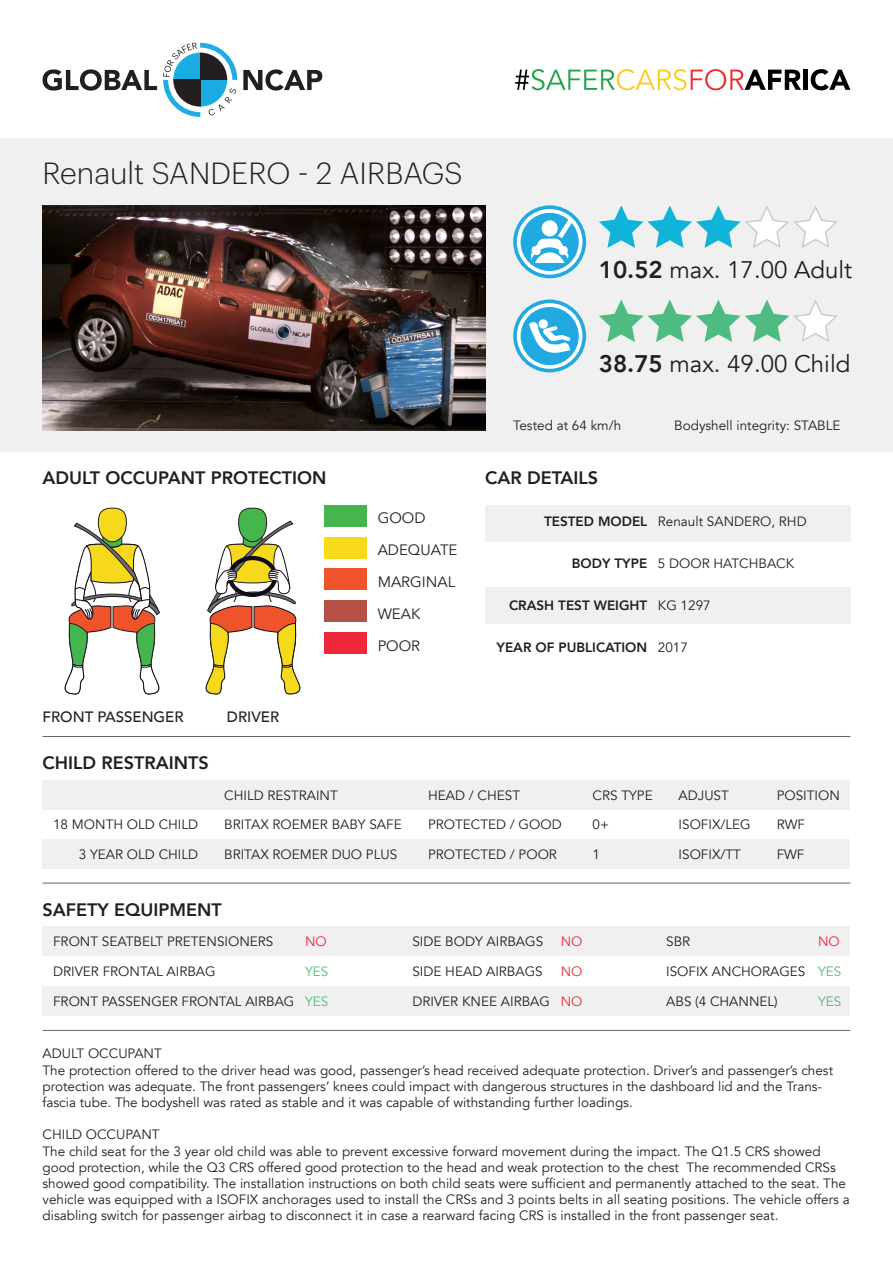
<style>
.page{position:relative;width:893px;height:1263px;background:#fff}
.page>*{position:absolute;margin:0;border:0;box-sizing:border-box;transform-origin:0 0}
.t1{font:300 30px "Graphik";color:#231f20}
.t2{font:24px "Avenir";color:#231f20}
.t3{font:800 18px "Avenir";color:#231f20}
.t4{font:15px "Avenir";color:#231f20}
.t5{font:500 15px "Avenir";color:#231f20}
.t6{font:13.5px/16.2px "Avenir";color:#231f20}
.t7{font:800 13.5px "Avenir";color:#231f20}
.t8{font:13.5px "Avenir";color:#54bb77}
.t9{font:13.5px "Avenir";color:#ee283b}
.s1{font-weight:800}
</style>
<div class="page">
<div style="left:0;top:138px;width:893px;height:313px;background:#f0f0f1"></div>
<svg style="left:43px;top:69px;width:114px;height:22px"></svg>
<svg style="left:243px;top:69px;width:79px;height:22px"></svg>
<svg style="left:163px;top:43px;width:74px;height:74px"></svg>
<div style="left:43px;top:839px;width:807px;height:29px;background:#f0f0f1"></div>
<div style="left:43px;top:780px;width:807px;height:29px;background:#f0f0f1"></div>
<hr style="left:43px;top:736px;width:807px;height:1px;background:#636366">
<hr style="left:43px;top:883px;width:807px;height:1px;background:#636366">
<hr style="left:43px;top:1030px;width:807px;height:1px;background:#636366">
<div style="left:43px;top:986px;width:807px;height:30px;background:#f0f0f1"></div>
<div style="left:43px;top:926px;width:807px;height:30px;background:#f0f0f1"></div>
<img style="left:43px;top:205px;width:442px;height:225px">
<svg style="left:599px;top:300px;width:238px;height:42px"></svg>
<svg style="left:513px;top:300px;width:73px;height:72px"></svg>
<svg style="left:517px;top:303px;width:65px;height:66px"></svg>
<div style="left:521px;top:307px;width:58px;height:58px;background:#21aae1;border-radius:29px"></div>
<svg style="left:529px;top:321px;width:41px;height:32px"></svg>
<svg style="left:513px;top:205px;width:73px;height:73px"></svg>
<svg style="left:517px;top:209px;width:65px;height:66px"></svg>
<div style="left:521px;top:213px;width:58px;height:58px;background:#21aae1;border-radius:29px"></div>
<svg style="left:530px;top:219px;width:42px;height:44px"></svg>
<svg style="left:599px;top:205px;width:239px;height:43px"></svg>
<svg style="left:515px;top:69px;width:286px;height:21px"></svg>
<div style="left:803px;top:70px;width:5px;height:20px;background:#000"></div>
<svg style="left:811px;top:69px;width:39px;height:21px"></svg>
<div style="left:485px;top:588px;width:365px;height:36px;background:#f0f0f1"></div>
<svg style="left:64px;top:507px;width:96px;height:187px"></svg>
<svg style="left:205px;top:507px;width:96px;height:187px"></svg>
<div style="left:324px;top:505px;width:43px;height:21px;background:#45b54e"></div>
<div style="left:324px;top:537px;width:43px;height:21px;background:#f7d91c"></div>
<div style="left:324px;top:569px;width:43px;height:21px;background:#ef532c"></div>
<div style="left:324px;top:601px;width:43px;height:21px;background:#b45144"></div>
<div style="left:324px;top:632px;width:43px;height:22px;background:#ee283b"></div>
<div style="left:485px;top:505px;width:365px;height:36px;background:#f0f0f1"></div>
<p class="t1" style="left:43px;top:151px;width:422px">Renault SANDERO - 2 AIRBAGS</p>
<p class="t3" style="left:43px;top:463px;width:285px">ADULT OCCUPANT PROTECTION</p>
<p class="t5" style="left:43px;top:704px;width:143px">FRONT PASSENGER</p>
<p class="t5" style="left:227px;top:704px;width:54px">DRIVER</p>
<p class="t3" style="left:43px;top:749px;width:168px">CHILD RESTRAINTS</p>
<p class="t2" style="left:599px;top:256px;width:255px"><span class="s1">10.52</span> max. 17.00 Adult</p>
<p class="t4" style="left:378px;top:509px;width:49px">GOOD</p>
<p class="t4" style="left:378px;top:541px;width:81px">ADEQUATE</p>
<p class="t4" style="left:378px;top:573px;width:79px">MARGINAL</p>
<p class="t4" style="left:378px;top:605px;width:44px">WEAK</p>
<p class="t4" style="left:378px;top:637px;width:44px">POOR</p>
<p class="t2" style="left:599px;top:350px;width:253px"><span class="s1">38.75</span> max. 49.00 Child</p>
<p class="t6" style="left:513px;top:418px;width:110px">Tested at 64 km/h</p>
<p class="t6" style="left:674px;top:418px;width:168px">Bodyshell integrity: STABLE</p>
<p class="t3" style="left:485px;top:463px;width:115px">CAR DETAILS</p>
<p class="t7" style="left:544px;top:511px;width:105px">TESTED MODEL</p>
<p class="t7" style="left:572px;top:553px;width:77px">BODY TYPE</p>
<p class="t7" style="left:509px;top:595px;width:140px">CRASH TEST WEIGHT</p>
<p class="t7" style="left:496px;top:637px;width:152px">YEAR OF PUBLICATION</p>
<p class="t6" style="left:658px;top:513px;width:150px">Renault SANDERO, RHD</p>
<p class="t6" style="left:658px;top:555px;width:138px">5 DOOR HATCHBACK</p>
<p class="t6" style="left:658px;top:597px;width:54px">KG 1297</p>
<p class="t6" style="left:658px;top:639px;width:32px">2017</p>
<p class="t6" style="left:53px;top:816px;width:147px">18 MONTH OLD CHILD</p>
<p class="t6" style="left:79px;top:846px;width:121px">3 YEAR OLD CHILD</p>
<p class="t6" style="left:224px;top:787px;width:115px">CHILD RESTRAINT</p>
<p class="t6" style="left:224px;top:816px;width:179px">BRITAX ROEMER BABY SAFE</p>
<p class="t6" style="left:224px;top:846px;width:175px">BRITAX ROEMER DUO PLUS</p>
<p class="t6" style="left:428px;top:787px;width:94px">HEAD / CHEST</p>
<p class="t6" style="left:428px;top:816px;width:135px">PROTECTED / GOOD</p>
<p class="t6" style="left:428px;top:846px;width:130px">PROTECTED / POOR</p>
<p class="t6" style="left:593px;top:787px;width:62px">CRS TYPE</p>
<p class="t6" style="left:593px;top:816px;width:18px">0+</p>
<p class="t6" style="left:593px;top:846px;width:9px">1</p>
<p class="t6" style="left:679px;top:787px;width:52px">ADJUST</p>
<p class="t6" style="left:679px;top:816px;width:74px">ISOFIX/LEG</p>
<p class="t6" style="left:679px;top:846px;width:64px">ISOFIX/TT</p>
<p class="t6" style="left:777px;top:787px;width:65px">POSITION</p>
<p class="t6" style="left:777px;top:816px;width:30px">RWF</p>
<p class="t6" style="left:777px;top:846px;width:29px">FWF</p>
<p class="t3" style="left:43px;top:895px;width:181px">SAFETY EQUIPMENT</p>
<p class="t6" style="left:53px;top:934px;width:222px">FRONT SEATBELT PRETENSIONERS</p>
<p class="t6" style="left:53px;top:964px;width:164px">DRIVER FRONTAL AIRBAG</p>
<p class="t6" style="left:53px;top:994px;width:243px">FRONT PASSENGER FRONTAL AIRBAG</p>
<p class="t9" style="left:305px;top:933px;width:23px">NO</p>
<p class="t8" style="left:305px;top:963px;width:25px">YES</p>
<p class="t8" style="left:305px;top:993px;width:25px">YES</p>
<p class="t6" style="left:412px;top:934px;width:132px">SIDE BODY AIRBAGS</p>
<p class="t6" style="left:412px;top:964px;width:132px">SIDE HEAD AIRBAGS</p>
<p class="t6" style="left:412px;top:994px;width:139px">DRIVER KNEE AIRBAG</p>
<p class="t9" style="left:561px;top:933px;width:23px">NO</p>
<p class="t9" style="left:561px;top:963px;width:23px">NO</p>
<p class="t9" style="left:561px;top:993px;width:23px">NO</p>
<p class="t6" style="left:666px;top:934px;width:26px">SBR</p>
<p class="t6" style="left:666px;top:964px;width:141px">ISOFIX ANCHORAGES</p>
<p class="t6" style="left:666px;top:994px;width:113px">ABS (4 CHANNEL)</p>
<p class="t9" style="left:818px;top:933px;width:23px">NO</p>
<p class="t8" style="left:818px;top:963px;width:25px">YES</p>
<p class="t8" style="left:818px;top:993px;width:25px">YES</p>
<p class="t6" style="left:43px;top:1046px;width:121px">ADULT OCCUPANT</p>
<p class="t6" style="left:43px;top:1062px;width:792px">The protection offered to the driver head was good, passenger’s head received adequate protection. Driver’s and passenger’s chest protection was adequate. The front passengers’ knees could impact with dangerous structures in the dashboard lid and the Trans&shy;fascia tube. The bodyshell was rated as stable and it was capable of withstanding further loadings.</p>
<p class="t6" style="left:43px;top:1127px;width:119px">CHILD OCCUPANT</p>
<p class="t6" style="left:43px;top:1143px;width:809px">The child seat for the 3 year old child was able to prevent excessive forward movement during the impact. The Q1.5 CRS showed good protection, while the Q3 CRS offered good protection to the head and weak protection to the chest The recommended CRSs showed good compatibility. The installation instructions on both child seats were sufficient and permanently attached to the seat. The vehicle was equipped with a ISOFIX anchorages used to install the CRSs and 3 points belts in all seating positions. The vehicle offers a disabling switch for passenger airbag to disconnect it in case a rearward facing CRS is installed in the front passenger seat.</p>
</div>
